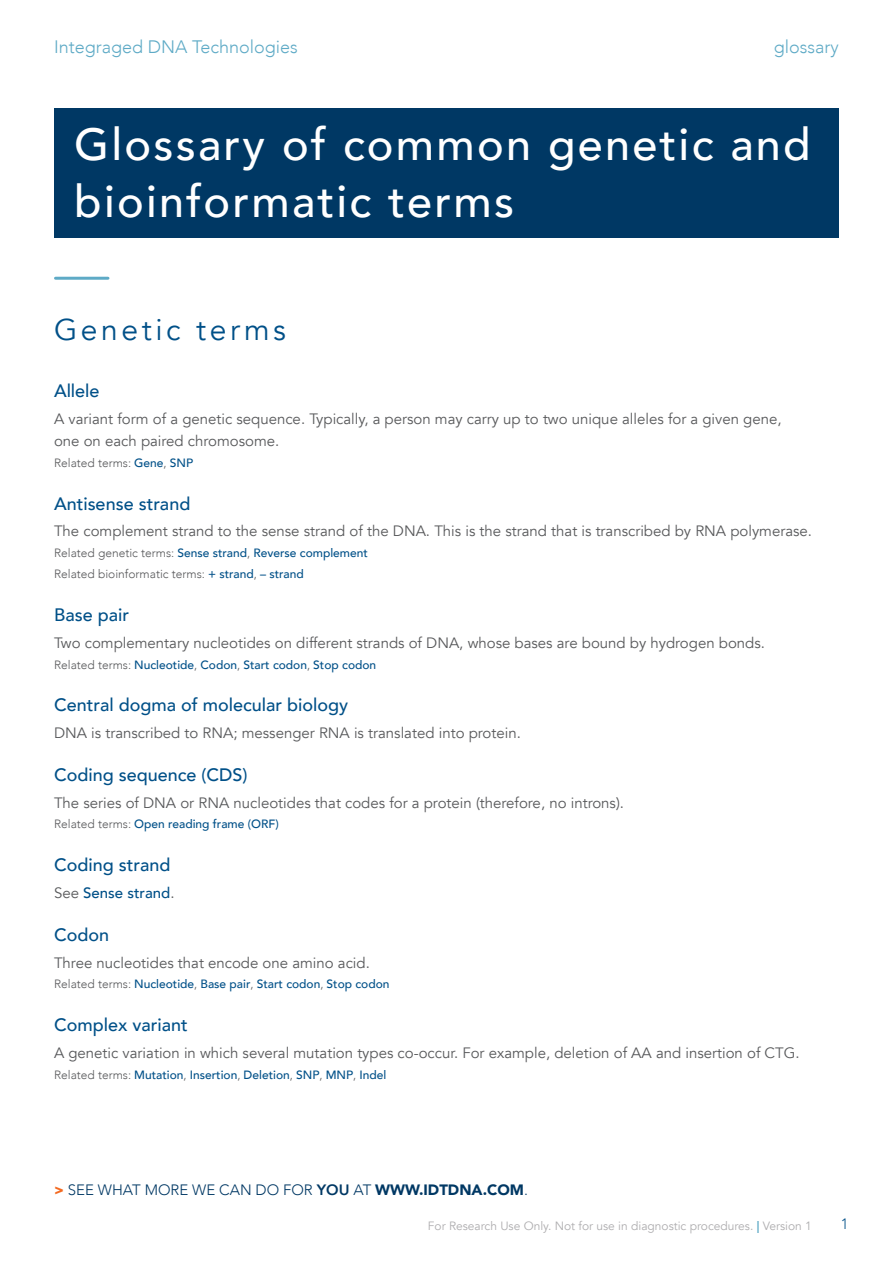
<style>
.page{position:relative;width:893px;height:1263px;background:#fff}
.page>*{position:absolute;margin:0;border:0;box-sizing:border-box;transform-origin:0 0}
.t1{font:500 45px/57.3px "Avenir";letter-spacing:.05em;color:#fff}
.t2{font:30px "Avenir";letter-spacing:.12em;color:#005088}
.t3{font:500 18px "Avenir";color:#005088}
.t4{font:300 18px "Avenir";color:#5eaac6}
.t5{font:15px/22.5px "Avenir";color:#58595b}
.t6{font:300 15px "Avenir";color:#003864}
.t7{font:500 15px "Avenir";color:#005088}
.t8{font:300 15px "Avenir";color:#005088}
.t9{font:500 12px "Avenir";color:#005088}
.t10{font:300 12px/20.9px "Avenir";color:#58595b}
.t11{font:12px "Avenir";color:#aeadaf}
.s1{font-weight:500;color:#005088}
.s2{font-weight:300;color:#58595b}
.s3{font-weight:400;color:#58595b}
.s4{font-weight:900;color:#f36a21}
.s5{font-weight:800}
.s6{font-weight:900}
.s7{font-weight:800;color:#5eaac6}
</style>
<div class="page">
<div style="left:54px;top:108px;width:785px;height:130px;background:#003864"></div>
<hr style="left:56px;top:277px;width:52px;height:3px;background:#5eaac6">
<p class="t4" style="left:54px;top:36px;width:245px">Integraged DNA Technologies</p>
<p class="t4" style="left:774px;top:36px;width:67px">glossary</p>
<h1 class="t1" style="left:74px;top:113px;width:738px">Glossary of common genetic and bioinformatic terms</h1>
<h2 class="t2" style="left:54px;top:312px;width:234px">Genetic terms</h2>
<p class="t3" style="left:54px;top:375px;width:47px">Allele</p>
<p class="t5" style="left:54px;top:407px;width:729px">A variant form of a genetic sequence. Typically, a person may carry up to two unique alleles for a given gene, one on each paired chromosome.</p>
<p class="t10" style="left:54px;top:452px;width:141px">Related terms: <span class="s1">Gene</span>, <span class="s1">SNP</span></p>
<p class="t3" style="left:54px;top:488px;width:138px">Antisense strand</p>
<p class="t5" style="left:54px;top:520px;width:760px">The complement strand to the sense strand of the DNA. This is the strand that is transcribed by RNA polymerase.</p>
<p class="t10" style="left:54px;top:543px;width:315px">Related genetic terms: <span class="s1">Sense strand</span>, <span class="s1">Reverse complement<br></span>Related bioinformatic terms: <span class="s1">+ strand</span>, <span class="s1">– strand</span></p>
<p class="t3" style="left:54px;top:599px;width:77px">Base pair</p>
<p class="t5" style="left:54px;top:631px;width:712px">Two complementary nucleotides on different strands of DNA, whose bases are bound by hydrogen bonds.</p>
<p class="t9" style="left:54px;top:654px;width:324px"><span class="s2">Related terms:</span> Nucleotide<span class="s2">,</span> Codon<span class="s2">,</span> Start codon<span class="s2">,</span> Stop codon</p>
<p class="t3" style="left:54px;top:689px;width:296px">Central dogma of molecular biology</p>
<p class="t5" style="left:54px;top:722px;width:468px">DNA is transcribed to RNA; messenger RNA is translated into protein.</p>
<p class="t3" style="left:54px;top:759px;width:195px">Coding sequence (CDS)</p>
<p class="t5" style="left:54px;top:791px;width:572px">The series of DNA or RNA nucleotides that codes for a protein (therefore, no introns).</p>
<p class="t9" style="left:54px;top:814px;width:226px"><span class="s2">Related terms:</span> Open reading frame (ORF)</p>
<p class="t3" style="left:54px;top:849px;width:118px">Coding strand</p>
<p class="t7" style="left:54px;top:880px;width:122px"><span class="s3">See</span> Sense strand<span class="s3">.</span></p>
<p class="t3" style="left:54px;top:919px;width:57px">Codon</p>
<p class="t5" style="left:54px;top:951px;width:317px">Three nucleotides that encode one amino acid.</p>
<p class="t9" style="left:54px;top:974px;width:337px"><span class="s2">Related terms:</span> Nucleotide<span class="s2">,</span> Base pair<span class="s2">,</span> Start codon<span class="s2">,</span> Stop codon</p>
<p class="t3" style="left:54px;top:1009px;width:135px">Complex variant</p>
<p class="t5" style="left:54px;top:1042px;width:747px">A genetic variation in which several mutation types co-occur. For example, deletion of AA and insertion of CTG.</p>
<p class="t9" style="left:54px;top:1064px;width:334px"><span class="s2">Related terms:</span> Mutation<span class="s2">,</span> Insertion<span class="s2">,</span> Deletion<span class="s2">,</span> SNP<span class="s2">,</span> MNP<span class="s2">,</span> Indel</p>
<p class="t6" style="left:54px;top:1181px;width:475px"><span class="s4">&gt;</span> SEE WHAT MORE WE CAN DO FOR <span class="s5">YOU</span> AT <span class="s6">WWW.IDTDNA.COM</span>.</p>
<p class="t11" style="left:428px;top:1219px;width:385px">For Research Use Only. Not for use in diagnostic procedures. <span class="s7">|</span> Version 1</p>
<p class="t8" style="left:841px;top:1214px;width:9px">1</p>
</div>
